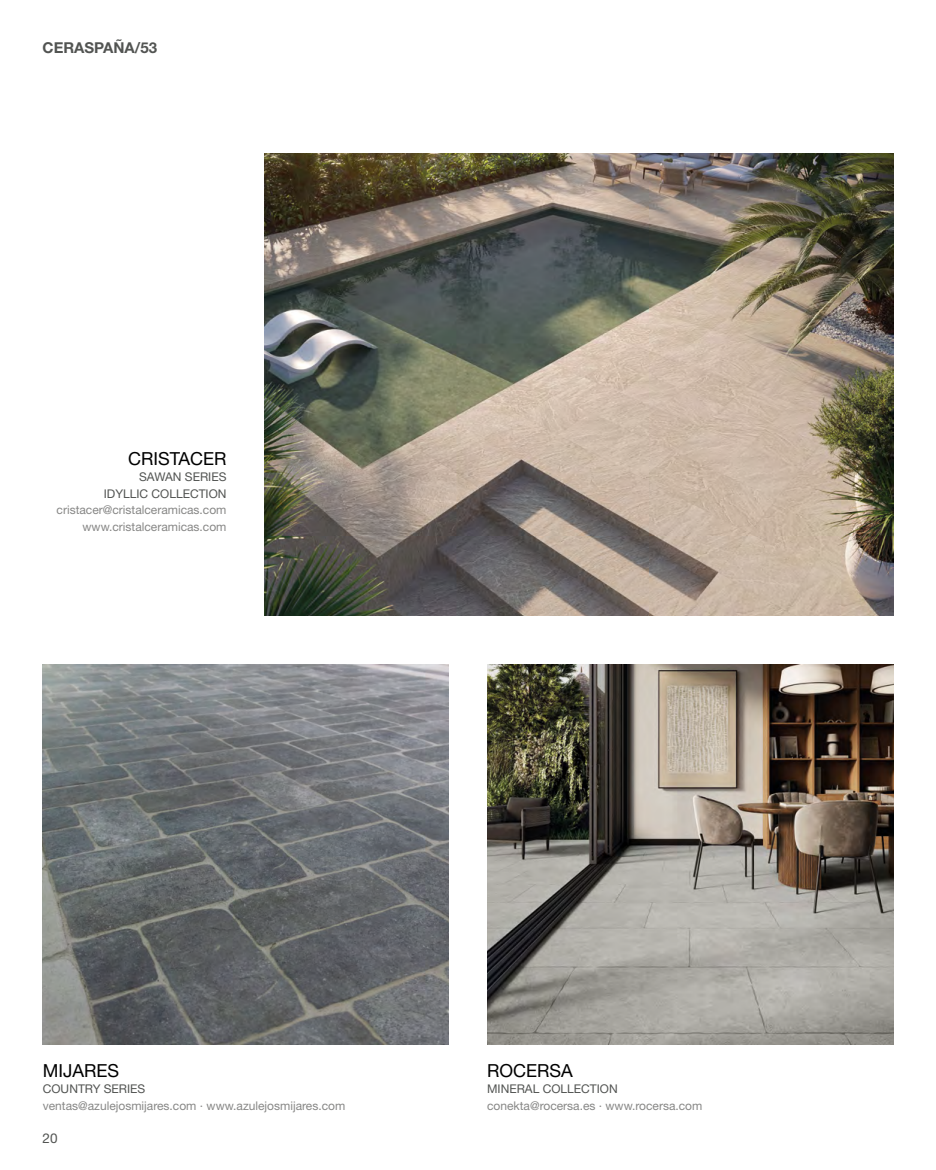
<style>
.page{position:relative;width:936px;height:1170px;background:#fff}
.page>*{position:absolute;margin:0;border:0;box-sizing:border-box;transform-origin:0 0}
.t1{font:18px "Helvetica Neue LT Std";color:#000}
.t2{font:700 15px "Helvetica Neue LT Std";color:#525452}
.t3{font:13.5px "Helvetica Neue LT Std";color:#525452}
.t4{font:12px/16.5px "Helvetica Neue LT Std";color:#878786;text-align:right}
.t5{font:12px/16.5px "Helvetica Neue LT Std";color:#525452;text-align:right}
</style>
<div class="page">
<img style="left:265px;top:153px;width:628px;height:462px">
<img style="left:43px;top:665px;width:406px;height:379px">
<img style="left:487px;top:665px;width:406px;height:379px">
<p class="t2" style="left:43px;top:39px;width:116px">CERASPAÑA/53</p>
<h1 class="t1" style="left:128px;top:447px;width:100px">CRISTACER</h1>
<p class="t5" style="left:104px;top:468px;width:124px">SAWAN SERIES<br>IDYLLIC COLLECTION</p>
<p class="t4" style="left:57px;top:501px;width:171px">cristacer@cristalceramicas.com www.cristalceramicas.com</p>
<h1 class="t1" style="left:43px;top:1059px;width:78px">MIJARES</h1>
<p class="t5" style="left:43px;top:1080px;width:104px">COUNTRY SERIES</p>
<p class="t4" style="left:43px;top:1096px;width:304px">ventas@azulejosmijares.com · www.azulejosmijares.com</p>
<p class="t3" style="left:43px;top:1130px;width:17px">20</p>
<h1 class="t1" style="left:487px;top:1059px;width:87px">ROCERSA</h1>
<p class="t5" style="left:487px;top:1080px;width:132px">MINERAL COLLECTION</p>
<p class="t4" style="left:487px;top:1096px;width:217px">conekta@rocersa.es · www.rocersa.com</p>
</div>
